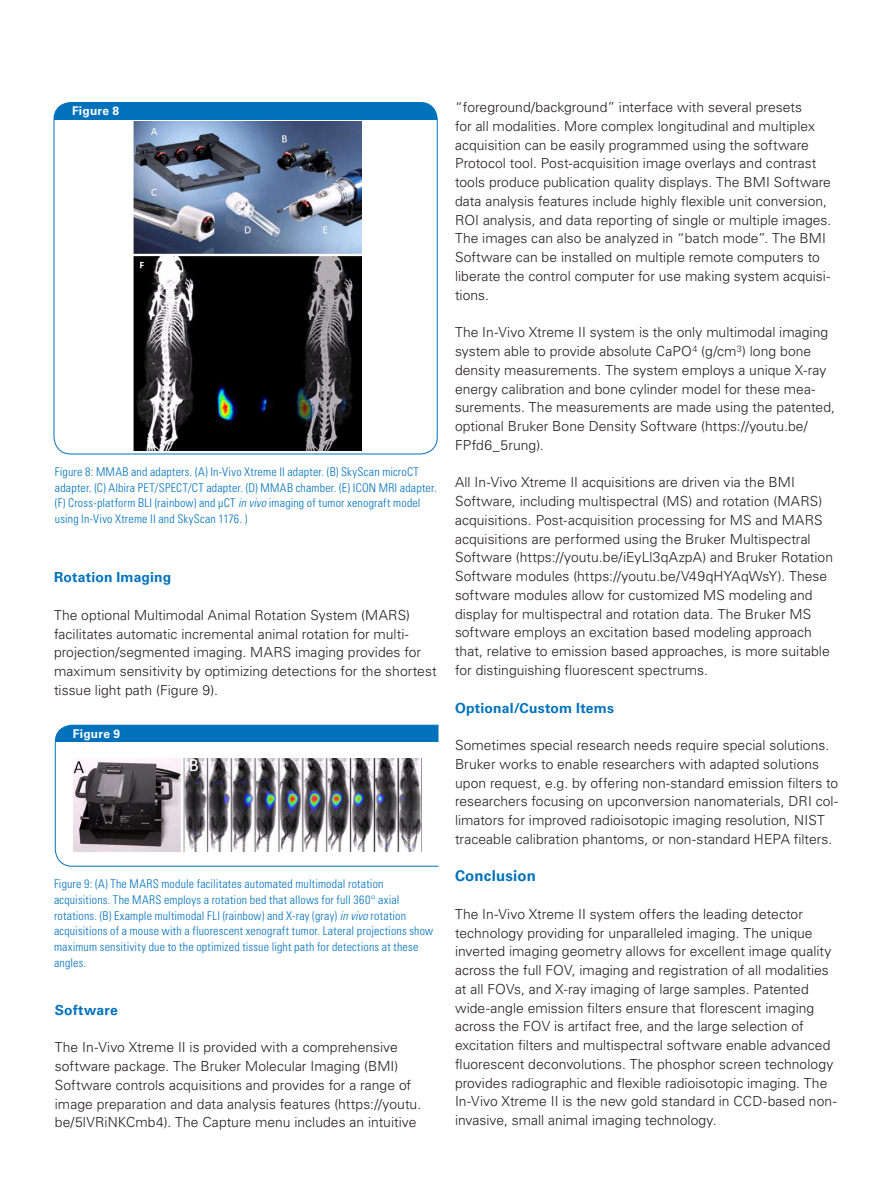
<style>
.page{position:relative;width:893px;height:1187px;background:#fff}
.page>*{position:absolute;margin:0;border:0;box-sizing:border-box;transform-origin:0 0}
.application_body{font:700 15px "Univers LT Std";letter-spacing:.015em;color:#0072bc}
.application_body-2{font:300 13.8px/18.8px "Univers LT Std";letter-spacing:.005em;color:#231f20}
.application_body-3{font:700 13.8px "Univers LT Std";letter-spacing:.015em;color:#0072bc}
.application_figure-c{font:300 condensed 12px/15.8px "Univers LT Std";letter-spacing:.015em;color:#0072bc}
.application_figure-t{font:700 12px "Univers LT Std";letter-spacing:.02em;color:#fff}
.s1{font-style:italic}
</style>
<div class="page">
<div style="left:54px;top:102px;width:383px;height:17px;background:#0072bc"></div>
<div style="left:54px;top:102px;width:384px;height:352px;border:1px solid #0072bc;border-radius:17px"></div>
<svg style="left:55px;top:724px;width:384px;height:142px"></svg>
<img style="left:74px;top:758px;width:348px;height:93px">
<img style="left:134px;top:121px;width:227px;height:329px">
<p class="application_figure-t" style="left:72px;top:104px;width:49px">Figure 8</p>
<p class="application_figure-c" style="left:55px;top:463px;width:383px">Figure 8: MMAB and adapters. (A) In-Vivo Xtreme II adapter. (B) SkyScan microCT adapter. (C) Albira PET/SPECT/CT adapter. (D) MMAB chamber. (E) ICON MRI adapter. (F) Cross-platform BLI (rainbow) and µCT <span class="s1">in vivo</span> imaging of tumor xenograft model using In-Vivo Xtreme II and SkyScan 1176. )</p>
<p class="application_body-3" style="left:54px;top:569px;width:119px">Rotation Imaging</p>
<p class="application_body-2" style="left:54px;top:605px;width:384px">The optional Multimodal Animal Rotation System (MARS) facilitates automatic incremental animal rotation for multi&shy;projection/segmented imaging. MARS imaging provides for maximum sensitivity by optimizing detections for the shortest tissue light path (Figure 9).</p>
<p class="application_figure-t" style="left:73px;top:726px;width:49px">Figure 9</p>
<p class="application_figure-c" style="left:54px;top:875px;width:381px">Figure 9: (A) The MARS module facilitates automated multimodal rotation acquisitions. The MARS employs a rotation bed that allows for full 360° axial rotations. (B) Example multimodal FLI (rainbow) and X-ray (gray) <span class="s1">in vivo</span> rotation acquisitions of a mouse with a fluorescent xenograft tumor. Lateral projections show maximum sensitivity due to the optimized tissue light path for detections at these angles.</p>
<p class="application_body-3" style="left:55px;top:1001px;width:64px">Software</p>
<p class="application_body-2" style="left:55px;top:1037px;width:368px">The In-Vivo Xtreme II is provided with a comprehensive software package. The Bruker Molecular Imaging (BMI)<br>Software controls acquisitions and provides for a range of image preparation and data analysis features (https://youtu. be/5lVRiNKCmb4). The Capture menu includes an intuitive</p>
<p class="application_body-2" style="left:455px;top:98px;width:378px">“foreground/background” interface with several presets<br>for all modalities. More complex longitudinal and multiplex acquisition can be easily programmed using the software Protocol tool. Post-acquisition image overlays and contrast tools produce publication quality displays. The BMI Software data analysis features include highly flexible unit conversion, ROI analysis, and data reporting of single or multiple images.<br>The images can also be analyzed in “batch mode”. The BMI Software can be installed on multiple remote computers to liberate the control computer for use making system acquisi&shy;tions.</p>
<p class="application_body-2" style="left:455px;top:323px;width:382px">The In-Vivo Xtreme II system is the only multimodal imaging system able to provide absolute CaPO<sup>4</sup> (g/cm<sup>3</sup>) long bone density measurements. The system employs a unique X-ray energy calibration and bone cylinder model for these mea&shy;surements. The measurements are made using the patented, optional Bruker Bone Density Software (https://youtu.be/ FPfd6_5rung).</p>
<p class="application_body-2" style="left:455px;top:473px;width:380px">All In-Vivo Xtreme II acquisitions are driven via the BMI Software, including multispectral (MS) and rotation (MARS) acquisitions. Post-acquisition processing for MS and MARS acquisitions are performed using the Bruker Multispectral Software (https://youtu.be/iEyLl3qAzpA) and Bruker Rotation Software modules (https://youtu.be/V49qHYAqWsY). These software modules allow for customized MS modeling and display for multispectral and rotation data. The Bruker MS software employs an excitation based modeling approach that, relative to emission based approaches, is more suitable for distinguishing fluorescent spectrums.</p>
<p class="application_body-3" style="left:455px;top:699px;width:161px">Optional/Custom Items</p>
<p class="application_body-2" style="left:455px;top:735px;width:385px">Sometimes special research needs require special solutions.<br>Bruker works to enable researchers with adapted solutions upon request, e.g. by offering non-standard emission filters to researchers focusing on upconversion nanomaterials, DRI col&shy;limators for improved radioisotopic imaging resolution, NIST traceable calibration phantoms, or non-standard HEPA filters.</p>
<p class="application_body" style="left:455px;top:867px;width:83px">Conclusion</p>
<p class="application_body-2" style="left:455px;top:904px;width:383px">The In-Vivo Xtreme II system offers the leading detector technology providing for unparalleled imaging. The unique inverted imaging geometry allows for excellent image quality across the full FOV, imaging and registration of all modalities at all FOVs, and X-ray imaging of large samples. Patented wide-angle emission filters ensure that florescent imaging across the FOV is artifact free, and the large selection of excitation filters and multispectral software enable advanced fluorescent deconvolutions. The phosphor screen technology provides radiographic and flexible radioisotopic imaging. The In-Vivo Xtreme II is the new gold standard in CCD-based non&shy;invasive, small animal imaging technology.</p>
</div>
